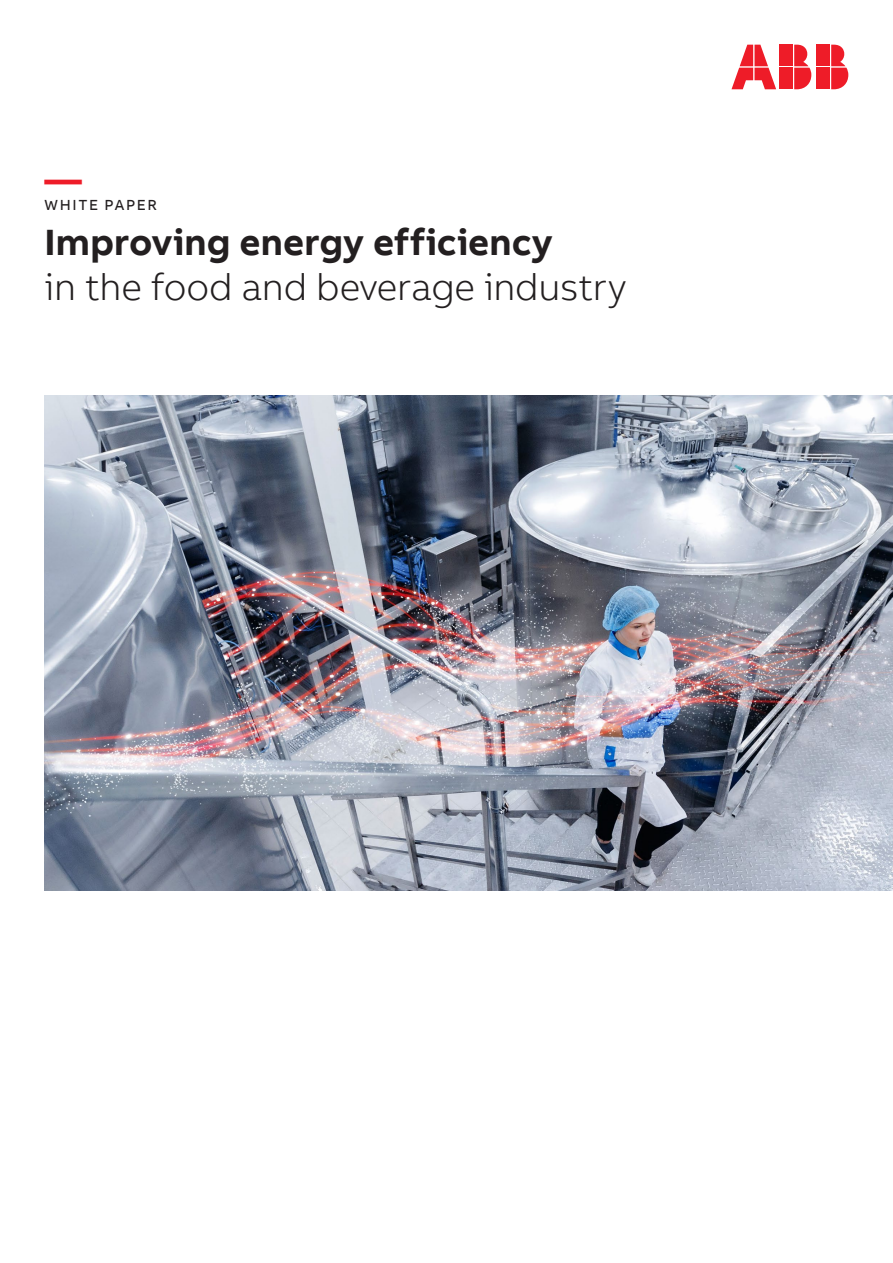
<style>
.page{position:relative;width:893px;height:1263px;background:#fff}
.page>*{position:absolute;margin:0;border:0;box-sizing:border-box;transform-origin:0 0}
.t1{font:300 37.5px "AB Bvoice";letter-spacing:-.005em;color:#231f20}
.t2{font:700 37.5px "AB Bvoice";letter-spacing:.005em;color:#231f20}
.t3{font:700 37.5px "AB Bvoice";color:#ee1c28}
.t4{font:15px "AB Bvoice";letter-spacing:.105em;color:#231f20}
</style>
<div class="page">
<img style="left:45px;top:396px;width:848px;height:495px">
<div style="left:817px;top:45px;width:13px;height:21px;background:#ee1c28"></div>
<div style="left:817px;top:68px;width:13px;height:21px;background:#ee1c28"></div>
<svg style="left:831px;top:45px;width:17px;height:44px"></svg>
<svg style="left:731px;top:45px;width:45px;height:44px"></svg>
<div style="left:780px;top:45px;width:13px;height:21px;background:#ee1c28"></div>
<div style="left:780px;top:68px;width:13px;height:21px;background:#ee1c28"></div>
<svg style="left:794px;top:45px;width:17px;height:44px"></svg>
<p class="t3" style="left:45px;top:155px;width:39px">—</p>
<p class="t4" style="left:45px;top:196px;width:114px">WHITE PAPER</p>
<p class="t2" style="left:45px;top:218px;width:509px">Improving energy efficiency</p>
<p class="t1" style="left:45px;top:265px;width:583px">in the food and beverage industry</p>
</div>
